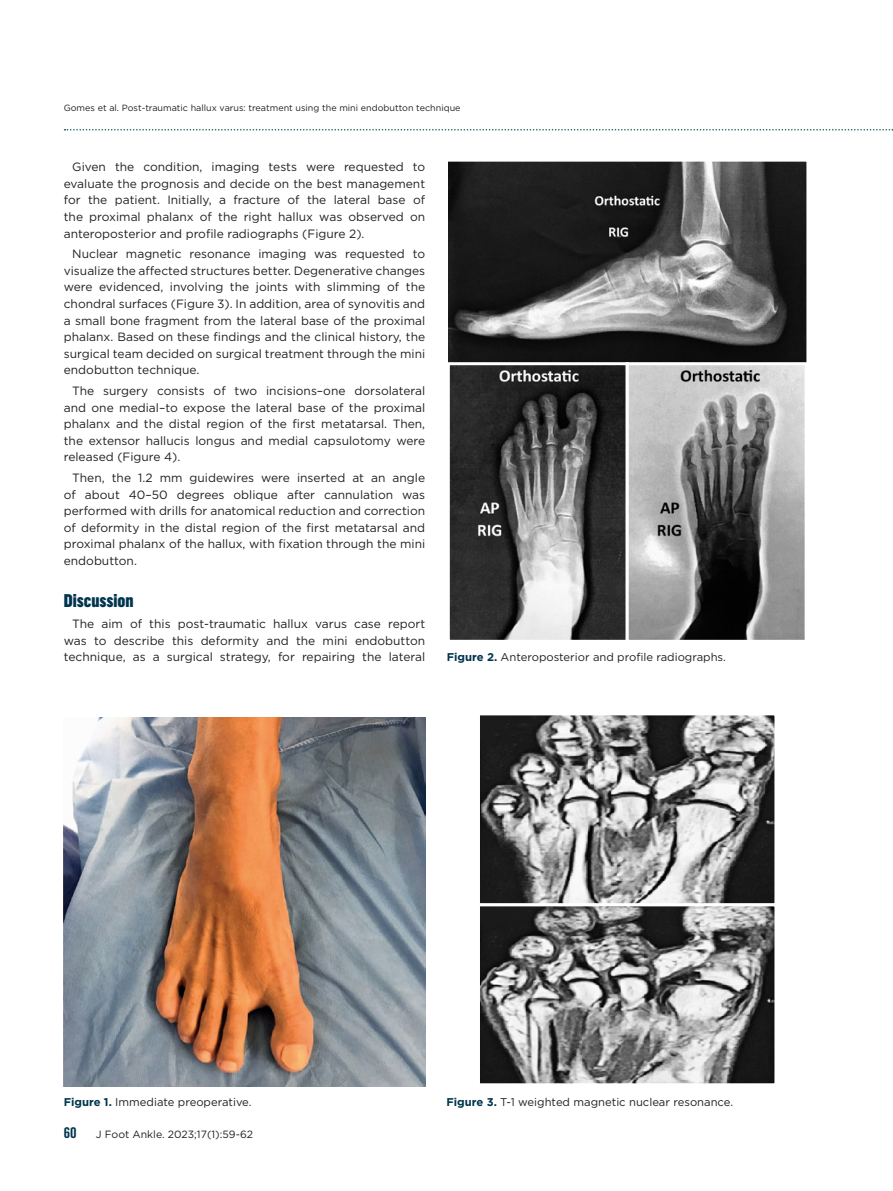
<style>
.page{position:relative;width:893px;height:1191px;background:#fff}
.page>*{position:absolute;margin:0;border:0;box-sizing:border-box;transform-origin:0 0}
.t1{font:900 18px "Flama Cond";color:#01344e}
.t2{font:600 15px "Flama Cond";color:#01344e}
.t3{font:12px/16.5px "Gotham";color:#231f20;text-align:justify}
.t4{font:11.25px "Gotham";color:#231f20}
.t5{font:10.5px "Gotham";color:#231f20}
.t6{font:9px "Gotham";color:#231f20}
.s1{font-weight:700;color:#01344e}
</style>
<div class="page">
<svg style="left:65px;top:129px;width:828px;height:1px"></svg>
<img style="left:64px;top:717px;width:361px;height:369px">
<img style="left:449px;top:163px;width:356px;height:199px">
<div style="left:445px;top:159px;width:364px;height:207px;border:3px solid #fff"></div>
<img style="left:451px;top:366px;width:353px;height:273px">
<div style="left:447px;top:362px;width:182px;height:281px;border:3px solid #fff"></div>
<div style="left:626px;top:362px;width:182px;height:281px;border:3px solid #fff"></div>
<img style="left:481px;top:716px;width:292px;height:366px">
<div style="left:477px;top:712px;width:300px;height:194px;border:3px solid #fff"></div>
<div style="left:477px;top:903px;width:300px;height:183px;border:3px solid #fff"></div>
<p class="t6" style="left:64px;top:102px;width:398px">Gomes et al. Post-traumatic hallux varus: treatment using the mini endobutton technique</p>
<p class="t3" style="left:64px;top:158px;width:363px;text-indent:9px">Given the condition, imaging tests were requested to evaluate the prognosis and decide on the best management for the patient. Initially, a fracture of the lateral base of the proximal phalanx of the right hallux was observed on anteroposterior and profile radiographs (Figure 2).</p>
<p class="t3" style="left:64px;top:245px;width:363px;text-indent:9px">Nuclear magnetic resonance imaging was requested to visualize the affected structures better. Degenerative changes were evidenced, involving the joints with slimming of the chondral surfaces (Figure 3). In addition, area of synovitis and a small bone fragment from the lateral base of the proximal phalanx. Based on these findings and the clinical history, the surgical team decided on surgical treatment through the mini endobutton technique.</p>
<p class="t3" style="left:64px;top:382px;width:363px;text-indent:9px">The surgery consists of two incisions–one dorsolateral and one medial–to expose the lateral base of the proximal phalanx and the distal region of the first metatarsal. Then, the extensor hallucis longus and medial capsulotomy were released (Figure 4).</p>
<p class="t3" style="left:64px;top:469px;width:363px;text-indent:9px">Then, the 1.2 mm guidewires were inserted at an angle of about 40–50 degrees oblique after cannulation was performed with drills for anatomical reduction and correction of deformity in the distal region of the first metatarsal and proximal phalanx of the hallux, with fixation through the mini endobutton.</p>
<h1 class="t1" style="left:64px;top:587px;width:71px">Discussion</h1>
<p class="t3" style="left:64px;top:615px;width:363px;text-indent:9px">The aim of this post-traumatic hallux varus case report was to describe this deformity and the mini endobutton technique, as a surgical strategy, for repairing the lateral</p>
<p class="t4" style="left:447px;top:650px;width:281px"><span class="s1">Figure 2.</span> Anteroposterior and profile radiographs.</p>
<p class="t4" style="left:64px;top:1094px;width:189px"><span class="s1">Figure 1.</span> Immediate preoperative.</p>
<p class="t2" style="left:64px;top:1121px;width:14px">60</p>
<p class="t5" style="left:96px;top:1127px;width:159px">J Foot Ankle. 2023;17(1):59-62</p>
<p class="t4" style="left:446px;top:1094px;width:288px"><span class="s1">Figure 3.</span> T-1 weighted magnetic nuclear resonance.</p>
</div>
